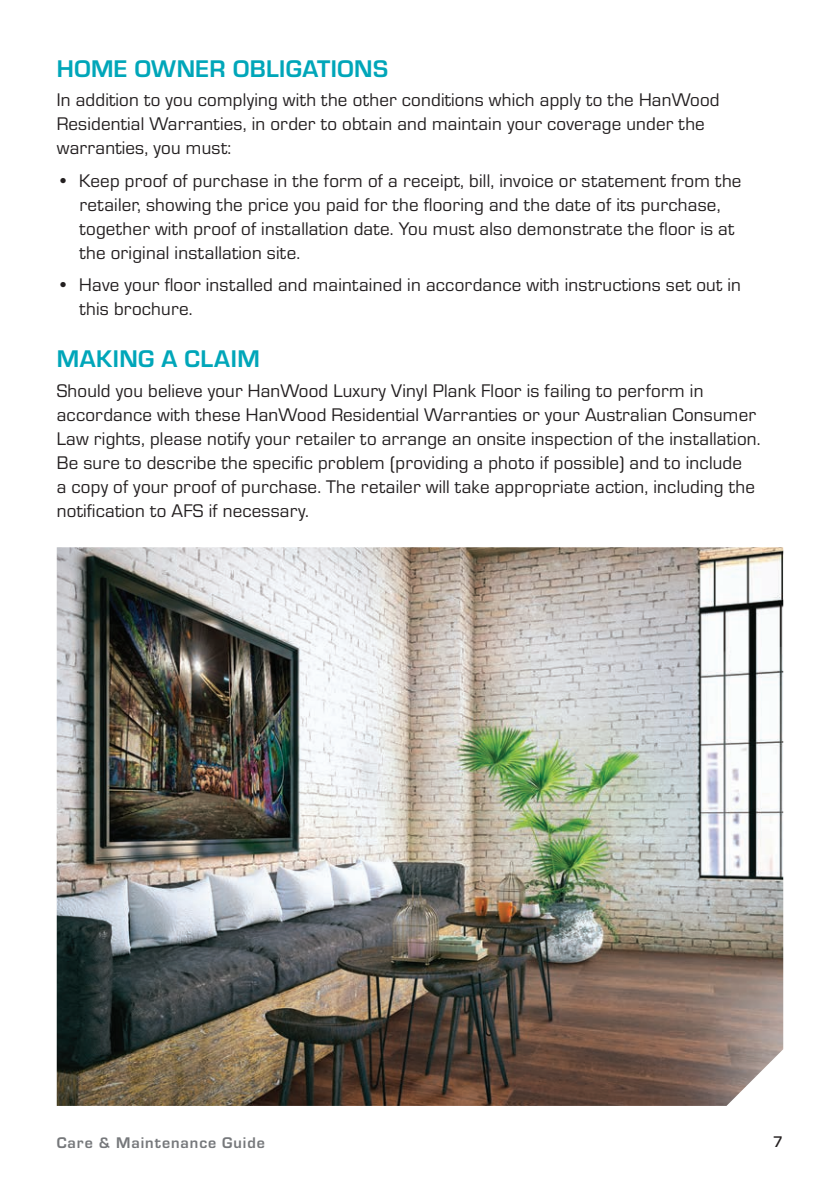
<style>
.page{position:relative;width:840px;height:1191px;background:#fff}
.page>*{position:absolute;margin:0;border:0;box-sizing:border-box;transform-origin:0 0}
.Heading{font:700 25px "Eurostile T";letter-spacing:.02em;color:#00a6b9}
.Body_Copy{font:19px/24px "Eurostile T";letter-spacing:.01em;color:#231f20}
.t1{font:700 16px "Eurostile T";letter-spacing:.06em;color:#76787b}
.t2{font:500 16px "Eurostile T";color:#231f20}
</style>
<div class="page">
<img style="left:57px;top:547px;width:725px;height:559px">
<p class="Heading" style="left:57px;top:55px;width:332px">HOME OWNER OBLIGATIONS</p>
<p class="Body_Copy" style="left:57px;top:88px;width:664px">In addition to you complying with the other conditions which apply to the HanWood<br>Residential Warranties, in order to obtain and maintain your coverage under the warranties, you must:</p>
<p class="Body_Copy" style="left:79px;top:168px;width:663px;text-indent:-23px">• Keep proof of purchase in the form of a receipt, bill, invoice or statement from the retailer, showing the price you paid for the flooring and the date of its purchase, together with proof of installation date. You must also demonstrate the floor is at the original installation site.</p>
<p class="Body_Copy" style="left:79px;top:273px;width:662px;text-indent:-23px">• Have your floor installed and maintained in accordance with instructions set out in this brochure.</p>
<p class="Heading" style="left:57px;top:345px;width:204px">MAKING A CLAIM</p>
<p class="Body_Copy" style="left:57px;top:378px;width:705px">Should you believe your HanWood Luxury Vinyl Plank Floor is failing to perform in accordance with these HanWood Residential Warranties or your Australian Consumer Law rights, please notify your retailer to arrange an onsite inspection of the installation.<br>Be sure to describe the specific problem (providing a photo if possible) and to include<br>a copy of your proof of purchase. The retailer will take appropriate action, including the notification to AFS if necessary.</p>
<p class="t1" style="left:57px;top:1133px;width:210px">Care &amp; Maintenance Guide</p>
<p class="t2" style="left:772px;top:1133px;width:11px">7</p>
</div>
